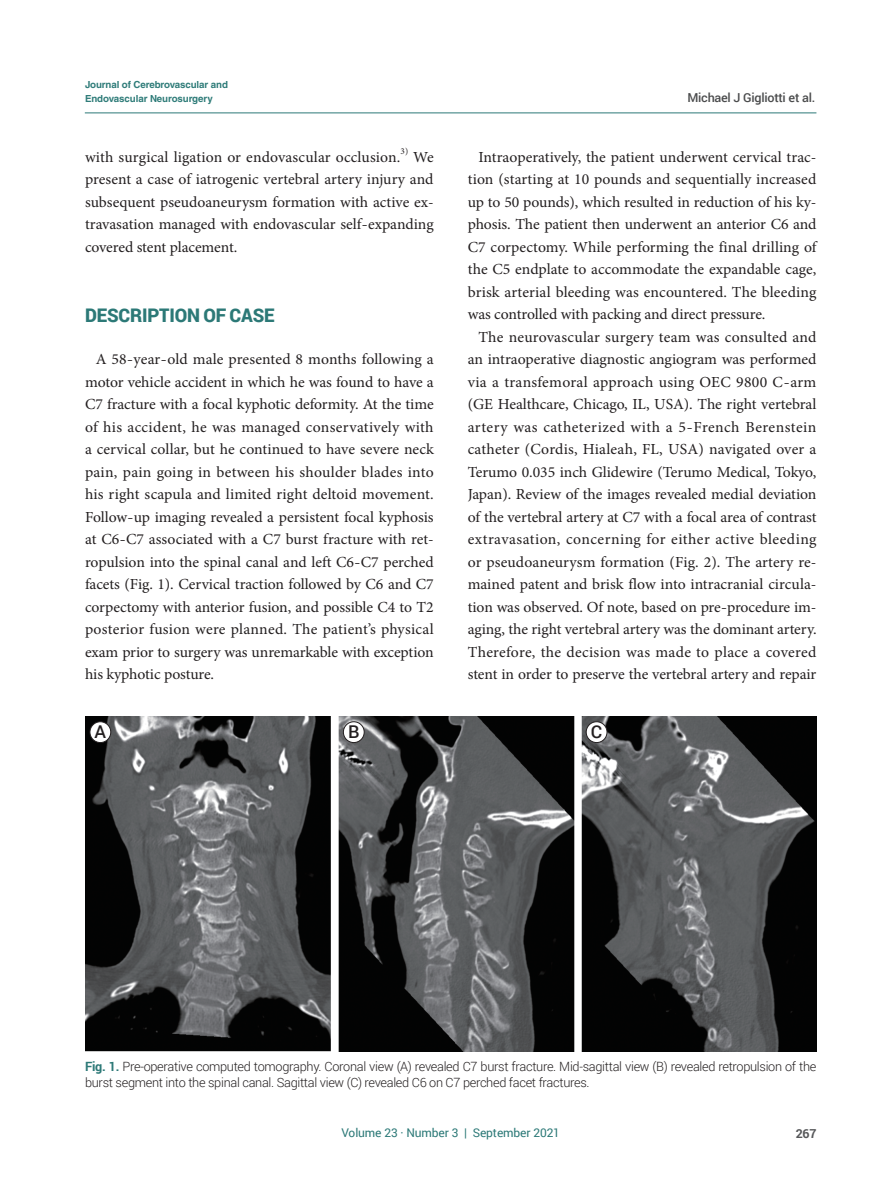
<style>
.page{position:relative;width:893px;height:1191px;background:#fff}
.page>*{position:absolute;margin:0;border:0;box-sizing:border-box;transform-origin:0 0}
.본문_대제목{font:900 18.75px "Roboto";letter-spacing:-.01em;color:#2c7977}
.t1{font:500 17.7px "Roboto";color:#231f20}
.본문_내용_첫문단{font:15.3px/22.5px "Minion Pro";letter-spacing:-.005em;color:#231f20;text-align:justify}
.그림_설명{font:300 12.75px/15.8px "Roboto";letter-spacing:-.025em;color:#231f20}
.t2{font:500 12.3px "Roboto";letter-spacing:-.02em;color:#4b4c4d}
.t3{font:700 12.3px "Roboto";color:#57585a}
.t4{font:12px "Roboto";letter-spacing:-.01em;color:#2c7977}
.t5{font:700 9.75px/13.5px "Helvetica LT Std";letter-spacing:-.01em;color:#2f7c79}
.본문_내용_첫문단-2{font:9px "Minion Pro";color:#231f20}
.s1{font-weight:700;color:#2c7977}
</style>
<div class="page">
<hr style="left:85px;top:112px;width:731px;height:1px;background:#2c7977">
<img style="left:85px;top:717px;width:731px;height:334px">
<div style="left:90px;top:721px;width:21px;height:21px;background:#fff;border-radius:50%"></div>
<div style="left:90px;top:721px;width:21px;height:22px;border:1px solid #231f20;border-radius:50%"></div>
<div style="left:343px;top:721px;width:21px;height:21px;background:#fff;border-radius:50%"></div>
<div style="left:343px;top:721px;width:21px;height:22px;border:1px solid #231f20;border-radius:50%"></div>
<div style="left:586px;top:721px;width:21px;height:21px;background:#fff;border-radius:50%"></div>
<div style="left:586px;top:721px;width:21px;height:22px;border:1px solid #231f20;border-radius:50%"></div>
<p class="t5" style="left:85px;top:78px;width:144px">Journal of Cerebrovascular and<br>Endovascular Neurosurgery</p>
<p class="본문_내용_첫문단" style="left:85px;top:145px;width:317px">with surgical ligation or endovascular occlusion.</p>
<p class="본문_내용_첫문단-2" style="left:401px;top:145px;width:9px">3)</p>
<p class="본문_내용_첫문단" style="left:85px;top:145px;width:350px;text-indent:328px">We present a case of iatrogenic vertebral artery injury and subsequent pseudoaneurysm formation with active ex&shy;travasation managed with endovascular self-expanding covered stent placement.</p>
<p class="본문_대제목" style="left:85px;top:302px;width:191px">DESCRIPTION OF CASE</p>
<p class="본문_내용_첫문단" style="left:85px;top:348px;width:350px;text-indent:11px">A 58-year-old male presented 8 months following a motor vehicle accident in which he was found to have a C7 fracture with a focal kyphotic deformity. At the time of his accident, he was managed conservatively with a cervical collar, but he continued to have severe neck pain, pain going in between his shoulder blades into his right scapula and limited right deltoid movement.<br>Follow-up imaging revealed a persistent focal kyphosis at C6-C7 associated with a C7 burst fracture with ret&shy;ropulsion into the spinal canal and left C6-C7 perched facets (Fig. 1). Cervical traction followed by C6 and C7 corpectomy with anterior fusion, and possible C4 to T2 posterior fusion were planned. The patient’s physical exam prior to surgery was unremarkable with exception his kyphotic posture.</p>
<p class="t2" style="left:687px;top:89px;width:129px">Michael J Gigliotti et al.</p>
<p class="본문_내용_첫문단" style="left:468px;top:145px;width:350px;text-indent:11px">Intraoperatively, the patient underwent cervical trac&shy;tion (starting at 10 pounds and sequentially increased up to 50 pounds), which resulted in reduction of his ky&shy;phosis. The patient then underwent an anterior C6 and C7 corpectomy. While performing the final drilling of the C5 endplate to accommodate the expandable cage, brisk arterial bleeding was encountered. The bleeding was controlled with packing and direct pressure.</p>
<p class="본문_내용_첫문단" style="left:468px;top:325px;width:350px;text-indent:11px">The neurovascular surgery team was consulted and an intraoperative diagnostic angiogram was performed via a transfemoral approach using OEC 9800 C-arm (GE Healthcare, Chicago, IL, USA). The right vertebral artery was catheterized with a 5-French Berenstein catheter (Cordis, Hialeah, FL, USA) navigated over a Terumo 0.035 inch Glidewire (Terumo Medical, Tokyo, Japan). Review of the images revealed medial deviation of the vertebral artery at C7 with a focal area of contrast extravasation, concerning for either active bleeding or pseudoaneurysm formation (Fig. 2). The artery re&shy;mained patent and brisk flow into intracranial circula&shy;tion was observed. Of note, based on pre-procedure im&shy;aging, the right vertebral artery was the dominant artery.<br>Therefore, the decision was made to place a covered stent in order to preserve the vertebral artery and repair</p>
<p class="t1" style="left:95px;top:719px;width:13px">A</p>
<p class="t1" style="left:348px;top:719px;width:13px">B</p>
<p class="t1" style="left:591px;top:719px;width:13px">C</p>
<p class="그림_설명" style="left:85px;top:1058px;width:733px"><span class="s1">Fig. 1.</span> Pre-operative computed tomography. Coronal view (A) revealed C7 burst fracture. Mid-sagittal view (B) revealed retropulsion of the burst segment into the spinal canal. Sagittal view (C) revealed C6 on C7 perched facet fractures.</p>
<p class="t4" style="left:341px;top:1124px;width:220px">Volume 23 · Number 3 | September 2021</p>
<p class="t3" style="left:796px;top:1124px;width:22px">267</p>
</div>
